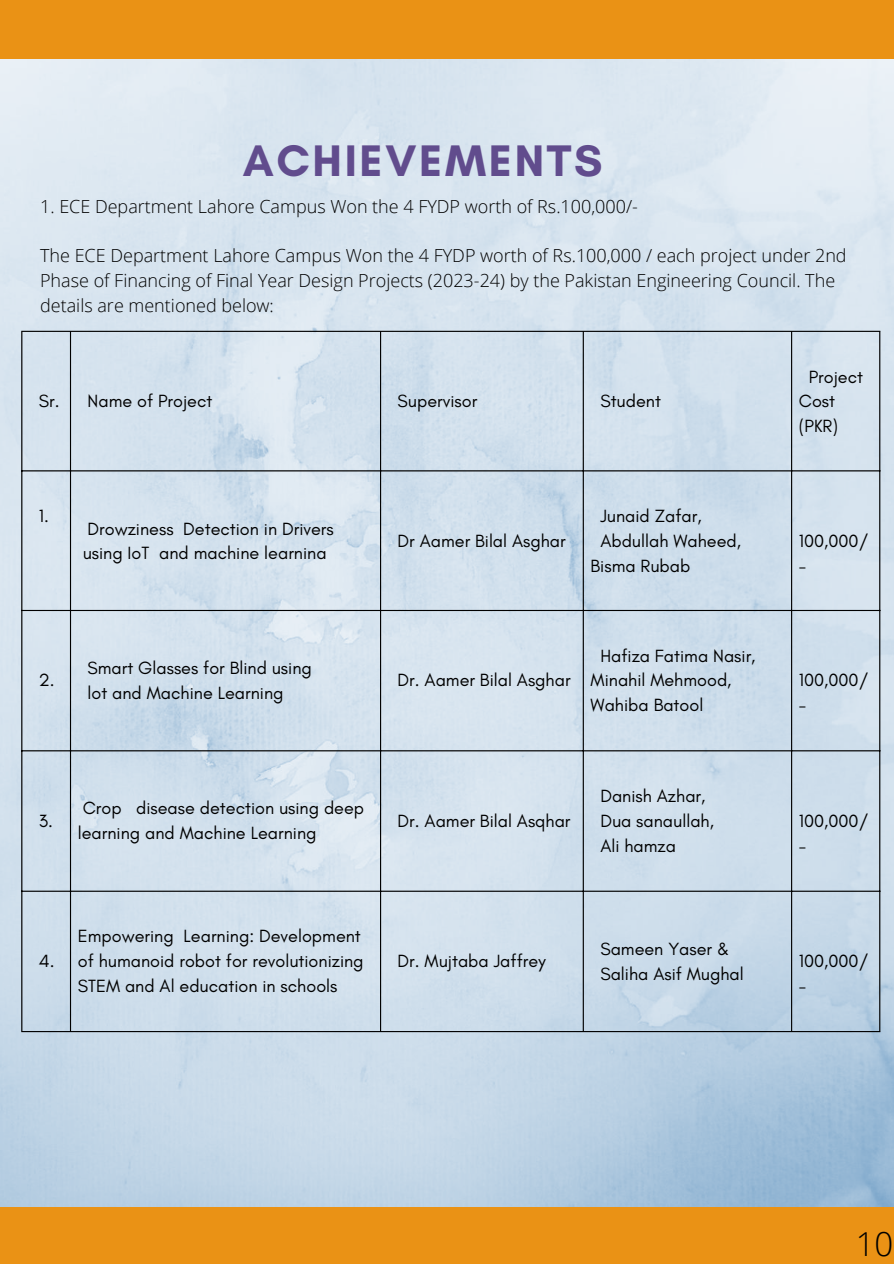
<style>
.page{position:relative;width:894px;height:1264px;background:#fff}
.page>*{position:absolute;margin:0;border:0;box-sizing:border-box;transform-origin:0 0}
.t1{font:700 45px "Glacial Indifference";letter-spacing:.06em;color:#614c8d}
.t2{font:300 33px "Open Sans";color:#000}
.t3{font:18px/24.8px "Glacial Indifference";color:#000}
.t4{font:300 18px/24.8px "Open Sans";color:#000}
</style>
<div class="page">
<img style="left:0;top:59px;width:893px;height:1148px">
<div style="left:0;top:0;width:893px;height:59px;background:#ea9215"></div>
<div style="left:0;top:1207px;width:893px;height:56px;background:#ea9215"></div>
<hr style="left:21px;top:332px;width:1px;height:699px;background:#000">
<hr style="left:70px;top:332px;width:1px;height:699px;background:#000">
<hr style="left:380px;top:332px;width:1px;height:699px;background:#000">
<hr style="left:582px;top:332px;width:1px;height:699px;background:#000">
<hr style="left:790px;top:332px;width:2px;height:699px;background:#000">
<hr style="left:879px;top:332px;width:1px;height:699px;background:#000">
<hr style="left:21px;top:331px;width:859px;height:1px;background:#000">
<hr style="left:21px;top:470px;width:859px;height:1px;background:#000">
<hr style="left:21px;top:610px;width:859px;height:1px;background:#000">
<hr style="left:21px;top:750px;width:859px;height:1px;background:#000">
<hr style="left:21px;top:890px;width:859px;height:1px;background:#000">
<hr style="left:21px;top:1031px;width:859px;height:1px;background:#000">
<h1 class="t1" style="left:243px;top:134px;width:361px">ACHIEVEMENTS</h1>
<p class="t4" style="left:40px;top:193px;width:599px">1. ECE Department Lahore Campus Won the 4 FYDP worth of Rs.100,000/-</p>
<p class="t4" style="left:40px;top:243px;width:807px">The ECE Department Lahore Campus Won the 4 FYDP worth of Rs.100,000 / each project under 2nd<br>Phase of Financing of Final Year Design Projects (2023-24) by the Pakistan Engineering Council. The details are mentioned below:</p>
<p class="t3" style="left:39px;top:388px;width:175px">Sr. Name of Project</p>
<p class="t3" style="left:397px;top:388px;width:81px">Supervisor</p>
<p class="t3" style="left:600px;top:388px;width:62px">Student</p>
<p class="t3" style="left:39px;top:503px;width:11px">1.</p>
<p class="t3" style="left:39px;top:667px;width:17px">2.</p>
<p class="t3" style="left:83px;top:516px;width:252px">Drowziness Detection in Drivers using IoT and machine learnina</p>
<p class="t3" style="left:397px;top:528px;width:170px">Dr Aamer Bilal Asghar</p>
<p class="t3" style="left:600px;top:503px;width:103px">Junaid Zafar,</p>
<p class="t3" style="left:600px;top:528px;width:142px">Abdullah Waheed,</p>
<p class="t3" style="left:590px;top:553px;width:101px">Bisma Rubab</p>
<p class="t3" style="left:87px;top:655px;width:226px">Smart Glasses for Blind using lot and Machine Learning</p>
<p class="t3" style="left:397px;top:667px;width:174px">Dr. Aamer Bilal Asghar</p>
<p class="t3" style="left:590px;top:643px;width:166px;text-indent:10px">Hafiza Fatima Nasir,<br>Minahil Mehmood,<br>Wahiba Batool</p>
<p class="t3" style="left:39px;top:808px;width:16px">3.</p>
<p class="t3" style="left:78px;top:795px;width:288px">Crop disease detection using deep learning and Machine Learning</p>
<p class="t3" style="left:397px;top:808px;width:174px">Dr. Aamer Bilal Asqhar</p>
<p class="t3" style="left:600px;top:783px;width:115px">Danish Azhar,<br>Dua sanaullah,<br>Ali hamza</p>
<p class="t3" style="left:798px;top:364px;width:66px;text-indent:10px">Project<br>Cost (PKR)</p>
<p class="t3" style="left:798px;top:528px;width:71px">100,000/ -</p>
<p class="t3" style="left:798px;top:667px;width:71px">100,000/ -</p>
<p class="t3" style="left:798px;top:808px;width:71px">100,000/ -</p>
<p class="t3" style="left:39px;top:948px;width:17px">4.</p>
<p class="t3" style="left:78px;top:923px;width:287px">Empowering Learning: Development of humanoid robot for revolutionizing<br>STEM and Al education in schools</p>
<p class="t3" style="left:397px;top:948px;width:150px">Dr. Mujtaba Jaffrey</p>
<p class="t3" style="left:600px;top:936px;width:145px">Sameen Yaser &amp;<br>Saliha Asif Mughal</p>
<p class="t3" style="left:798px;top:948px;width:71px">100,000/ -</p>
<h2 class="t2" style="left:855px;top:1220px;width:39px">10</h2>
</div>
